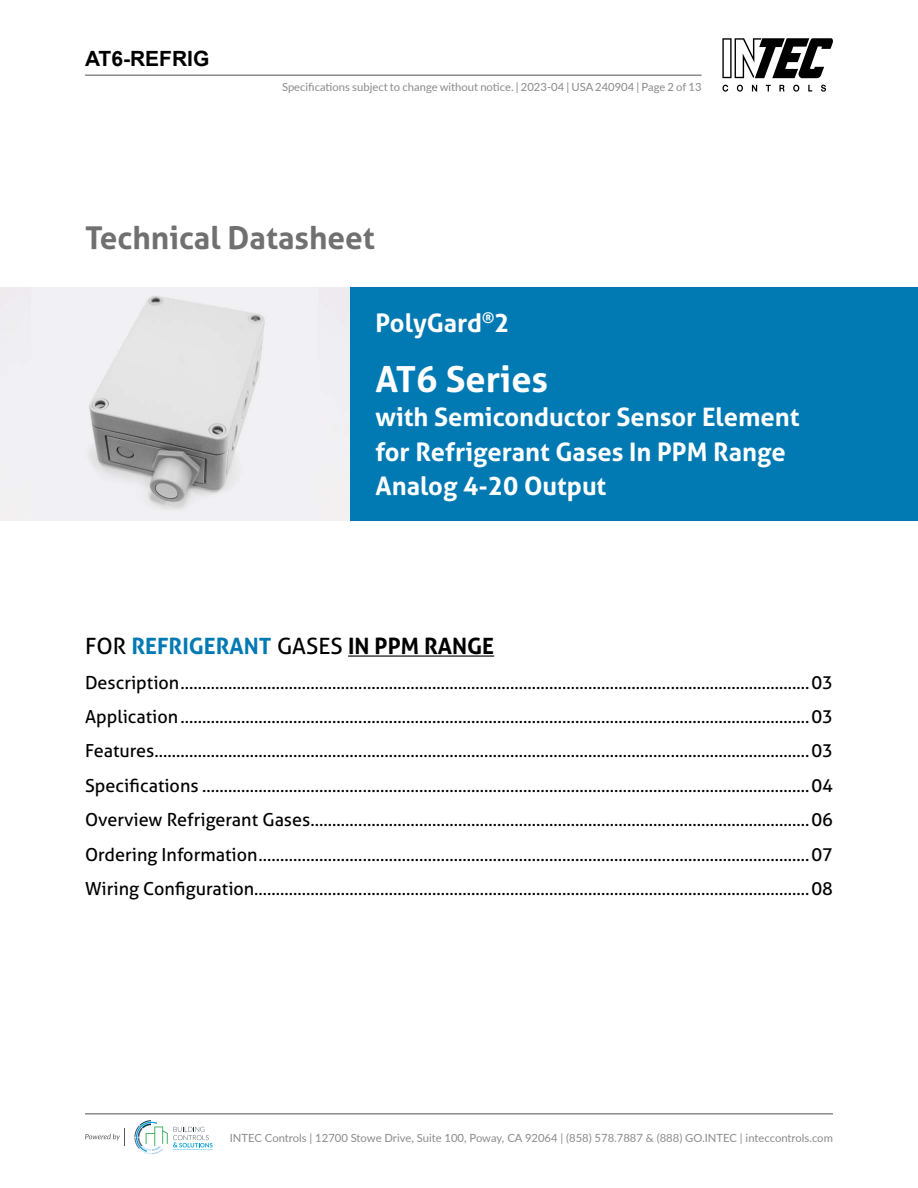
<style>
.page{position:relative;width:918px;height:1188px;background:#fff}
.page>*{position:absolute;margin:0;border:0;box-sizing:border-box;transform-origin:0 0}
.INTEC_P_Grep_Lato_8_5_auto{font:700 36px "Aller";color:#fff}
.INTEC_P_Grep_Lato_8_5_auto-2{font:700 31.5px "Aller";color:#707070}
.INTEC_P_Grep_Lato_8_5_auto-3{font:700 25.5px/34.5px "Aller";color:#fff}
.INTEC_P_Grep_Lato_8_5_auto-4{font:700 22.5px "Aller";color:#0179b3}
.t1{font:700 21px "Arial";color:#000}
.INTEC_P_Grep_Lato_8_5_auto-5{font:18px "Aller";color:#000}
.t2{font:11.25px "Lato";color:#8a8a8a}
.s1{font-weight:400;color:#000}
.s2{color:#000}
</style>
<div class="page">
<img style="left:0;top:287px;width:350px;height:234px">
<div style="left:350px;top:287px;width:568px;height:234px;background:#0179b3"></div>
<hr style="left:348px;top:656px;width:146px;height:1px;background:#000">
<svg style="left:722px;top:85px;width:6px;height:7px"></svg>
<svg style="left:737px;top:85px;width:6px;height:7px"></svg>
<svg style="left:752px;top:85px;width:5px;height:6px"></svg>
<svg style="left:766px;top:85px;width:5px;height:6px"></svg>
<svg style="left:779px;top:85px;width:6px;height:6px"></svg>
<svg style="left:793px;top:85px;width:6px;height:7px"></svg>
<svg style="left:808px;top:85px;width:4px;height:6px"></svg>
<svg style="left:821px;top:85px;width:5px;height:7px"></svg>
<svg style="left:722px;top:38px;width:111px;height:40px"></svg>
<hr style="left:85px;top:74px;width:617px;height:2px;background:#8a8a8a">
<hr style="left:85px;top:1113px;width:748px;height:2px;background:#8a8a8a">
<svg style="left:134px;top:1120px;width:79px;height:34px"></svg>
<svg style="left:85px;top:1129px;width:40px;height:17px"></svg>
<p class="t1" style="left:85px;top:44px;width:126px">AT6-REFRIG</p>
<p class="t2" style="left:282px;top:79px;width:421px">Specifications subject to change without notice. | 2023-04 | USA 240904 | Page 2 of 13</p>
<p class="INTEC_P_Grep_Lato_8_5_auto-2" style="left:85px;top:218px;width:291px">Technical Datasheet</p>
<p class="INTEC_P_Grep_Lato_8_5_auto-3" style="left:376px;top:305px;width:136px">PolyGard<sup>®</sup>2</p>
<p class="INTEC_P_Grep_Lato_8_5_auto" style="left:376px;top:357px;width:174px">AT6 Series</p>
<p class="INTEC_P_Grep_Lato_8_5_auto-3" style="left:376px;top:400px;width:426px">with Semiconductor Sensor Element for Refrigerant Gases In PPM Range<br>Analog 4-20 Output</p>
<p class="INTEC_P_Grep_Lato_8_5_auto-4" style="left:85px;top:633px;width:411px"><span class="s1">FOR</span> REFRIGERANT <span class="s1">GASES</span> <span class="s2">IN PPM RANGE</span></p>
<p class="INTEC_P_Grep_Lato_8_5_auto-5" style="left:85px;top:671px;width:749px">Description.................................................................................................................................................03</p>
<p class="INTEC_P_Grep_Lato_8_5_auto-5" style="left:85px;top:706px;width:749px">Application.................................................................................................................................................03</p>
<p class="INTEC_P_Grep_Lato_8_5_auto-5" style="left:85px;top:740px;width:749px">Features.......................................................................................................................................................03</p>
<p class="INTEC_P_Grep_Lato_8_5_auto-5" style="left:85px;top:774px;width:749px">Specifications ............................................................................................................................................04</p>
<p class="INTEC_P_Grep_Lato_8_5_auto-5" style="left:85px;top:809px;width:749px">Overview Refrigerant Gases...................................................................................................................06</p>
<p class="INTEC_P_Grep_Lato_8_5_auto-5" style="left:85px;top:843px;width:749px">Ordering Information...............................................................................................................................07</p>
<p class="INTEC_P_Grep_Lato_8_5_auto-5" style="left:85px;top:878px;width:749px">Wiring Configuration................................................................................................................................08</p>
<p class="t2" style="left:230px;top:1130px;width:605px">INTEC Controls | 12700 Stowe Drive, Suite 100, Poway, CA 92064 | (858) 578.7887 &amp; (888) GO.INTEC | inteccontrols.com</p>
</div>
